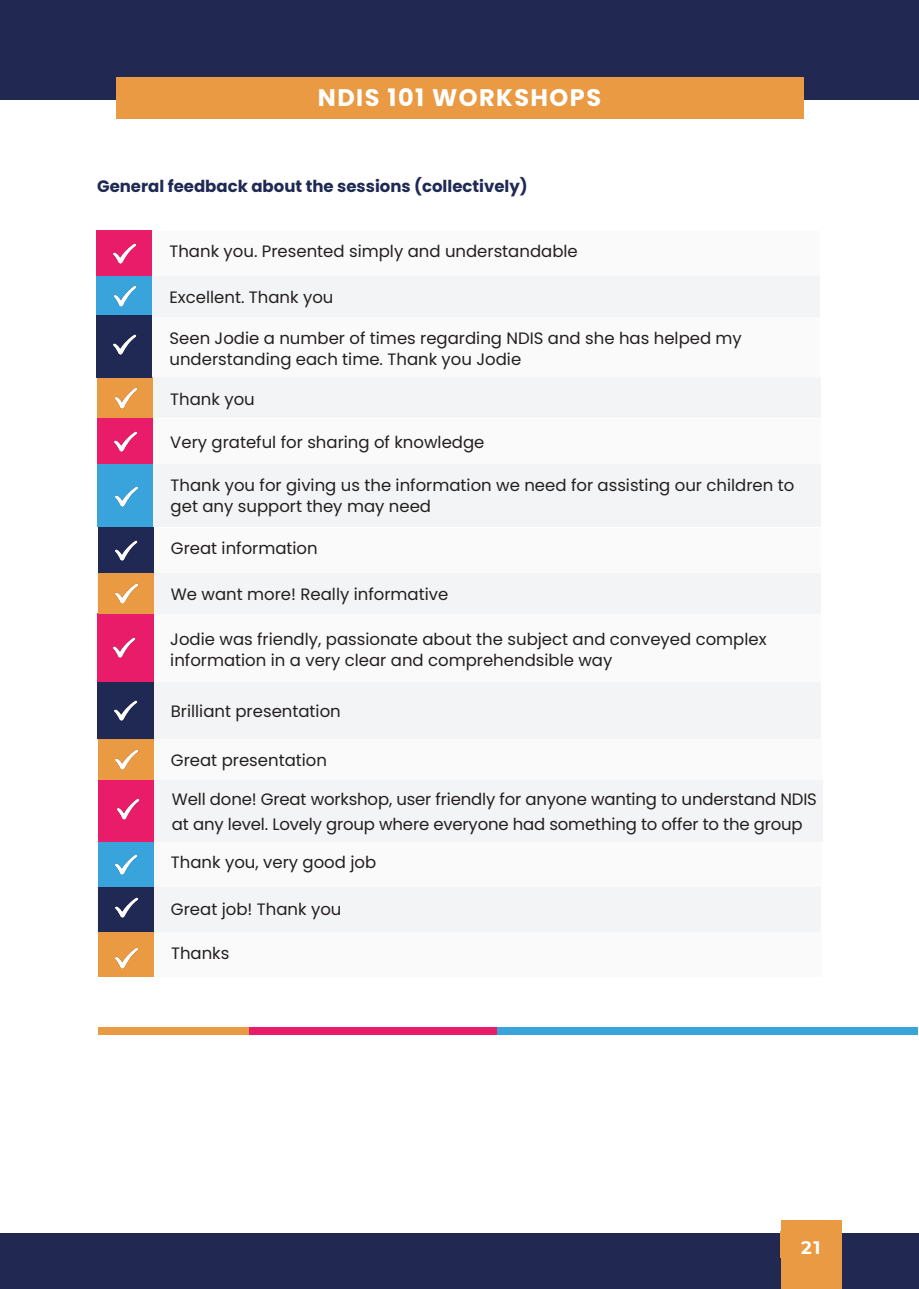
<style>
.page{position:relative;width:919px;height:1289px;background:#fff}
.page>*{position:absolute;margin:0;border:0;box-sizing:border-box;transform-origin:0 0}
.Chapter_Title{font:700 24px "Poppins";letter-spacing:.06em;color:#fff}
.t1{font:700 18px "Montserrat";color:#fff}
.Paragraph_Style_1{font:16.5px/21px "Poppins";color:#231f20}
.t2{font:700 16.5px "Poppins";color:#1f2954}
</style>
<div class="page">
<div style="left:0;top:0;width:918px;height:100px;background:#212953"></div>
<div style="left:116px;top:77px;width:687px;height:41px;background:#e99a42"></div>
<div style="left:0;top:1233px;width:918px;height:55px;background:#212953"></div>
<div style="left:781px;top:1220px;width:60px;height:68px;background:#e99a42"></div>
<div style="left:780px;top:1231px;width:61px;height:27px;background:#e99a42"></div>
<div style="left:98px;top:842px;width:723px;height:44px;background:#fafafb"></div>
<div style="left:98px;top:886px;width:723px;height:46px;background:#f3f4f5"></div>
<div style="left:98px;top:886px;width:56px;height:46px;background:#1f2954"></div>
<img style="left:115px;top:897px;width:24px;height:21px">
<div style="left:98px;top:842px;width:55px;height:44px;background:#39a4db"></div>
<img style="left:115px;top:854px;width:23px;height:21px">
<div style="left:98px;top:932px;width:723px;height:45px;background:#fafafb"></div>
<div style="left:98px;top:932px;width:56px;height:45px;background:#e99a42"></div>
<img style="left:115px;top:947px;width:24px;height:21px">
<div style="left:98px;top:779px;width:724px;height:63px;background:#f3f4f5"></div>
<div style="left:98px;top:779px;width:56px;height:63px;background:#e91c6a"></div>
<img style="left:117px;top:798px;width:23px;height:22px">
<div style="left:98px;top:1027px;width:151px;height:7px;background:#e99a42"></div>
<div style="left:249px;top:1027px;width:248px;height:7px;background:#e91c6a"></div>
<div style="left:497px;top:1027px;width:421px;height:7px;background:#39a4db"></div>
<div style="left:96px;top:231px;width:723px;height:44px;background:#fafafb"></div>
<div style="left:97px;top:419px;width:723px;height:45px;background:#fafafb"></div>
<div style="left:96px;top:316px;width:723px;height:61px;background:#fafafb"></div>
<div style="left:97px;top:528px;width:723px;height:44px;background:#fafafb"></div>
<div style="left:98px;top:738px;width:723px;height:41px;background:#fafafb"></div>
<div style="left:96px;top:275px;width:723px;height:41px;background:#f3f4f5"></div>
<div style="left:97px;top:464px;width:723px;height:63px;background:#f3f4f5"></div>
<div style="left:97px;top:682px;width:723px;height:56px;background:#f3f4f5"></div>
<div style="left:97px;top:377px;width:723px;height:41px;background:#f3f4f5"></div>
<div style="left:98px;top:613px;width:722px;height:69px;background:#fafafb"></div>
<div style="left:98px;top:572px;width:722px;height:41px;background:#f3f4f5"></div>
<div style="left:96px;top:275px;width:56px;height:41px;background:#39a4db"></div>
<img style="left:114px;top:285px;width:23px;height:22px">
<div style="left:98px;top:464px;width:55px;height:63px;background:#39a4db"></div>
<img style="left:115px;top:486px;width:24px;height:21px">
<div style="left:97px;top:613px;width:56px;height:69px;background:#e91c6a"></div>
<img style="left:113px;top:637px;width:23px;height:21px">
<div style="left:97px;top:377px;width:56px;height:41px;background:#e99a42"></div>
<img style="left:115px;top:387px;width:23px;height:22px">
<div style="left:98px;top:572px;width:55px;height:41px;background:#e99a42"></div>
<img style="left:115px;top:583px;width:24px;height:21px">
<div style="left:98px;top:738px;width:55px;height:41px;background:#e99a42"></div>
<img style="left:115px;top:749px;width:24px;height:21px">
<div style="left:96px;top:230px;width:56px;height:45px;background:#e91c6a"></div>
<img style="left:113px;top:243px;width:24px;height:21px">
<div style="left:97px;top:418px;width:56px;height:46px;background:#e91c6a"></div>
<img style="left:114px;top:431px;width:24px;height:21px">
<div style="left:96px;top:315px;width:56px;height:62px;background:#1f2954"></div>
<img style="left:113px;top:334px;width:24px;height:21px">
<div style="left:98px;top:527px;width:55px;height:45px;background:#1f2954"></div>
<img style="left:115px;top:540px;width:23px;height:21px">
<div style="left:97px;top:682px;width:56px;height:56px;background:#1f2954"></div>
<img style="left:114px;top:700px;width:24px;height:21px">
<p class="Chapter_Title" style="left:318px;top:84px;width:285px">NDIS 101 WORKSHOPS</p>
<p class="t2" style="left:97px;top:176px;width:432px">General feedback about the sessions (collectively)</p>
<p class="Paragraph_Style_1" style="left:169px;top:241px;width:410px">Thank you. Presented simply and understandable</p>
<p class="Paragraph_Style_1" style="left:169px;top:286px;width:165px">Excellent. Thank you</p>
<p class="Paragraph_Style_1" style="left:169px;top:328px;width:574px">Seen Jodie a number of times regarding NDIS and she has helped my understanding each time. Thank you Jodie</p>
<p class="Paragraph_Style_1" style="left:170px;top:388px;width:86px">Thank you</p>
<p class="Paragraph_Style_1" style="left:170px;top:432px;width:315px">Very grateful for sharing of knowledge</p>
<p class="Paragraph_Style_1" style="left:171px;top:475px;width:625px">Thank you for giving us the information we need for assisting our children to get any support they may need</p>
<p class="Paragraph_Style_1" style="left:171px;top:538px;width:148px">Great information</p>
<p class="Paragraph_Style_1" style="left:171px;top:583px;width:279px">We want more! Really informative</p>
<p class="Paragraph_Style_1" style="left:170px;top:628px;width:597px">Jodie was friendly, passionate about the subject and conveyed complex information in a very clear and comprehendsible way</p>
<p class="Paragraph_Style_1" style="left:171px;top:700px;width:171px">Brilliant presentation</p>
<p class="Paragraph_Style_1" style="left:171px;top:749px;width:158px">Great presentation</p>
<p class="Paragraph_Style_1" style="left:172px;top:786px;width:646px;line-height:25.5px">Well done! Great workshop, user friendly for anyone wanting to understand NDIS at any level. Lovely group where everyone had something to offer to the group</p>
<p class="Paragraph_Style_1" style="left:171px;top:852px;width:207px">Thank you, very good job</p>
<p class="Paragraph_Style_1" style="left:171px;top:899px;width:172px">Great job! Thank you</p>
<p class="Paragraph_Style_1" style="left:171px;top:942px;width:60px">Thanks</p>
<p class="t1" style="left:801px;top:1234px;width:21px">21</p>
</div>
